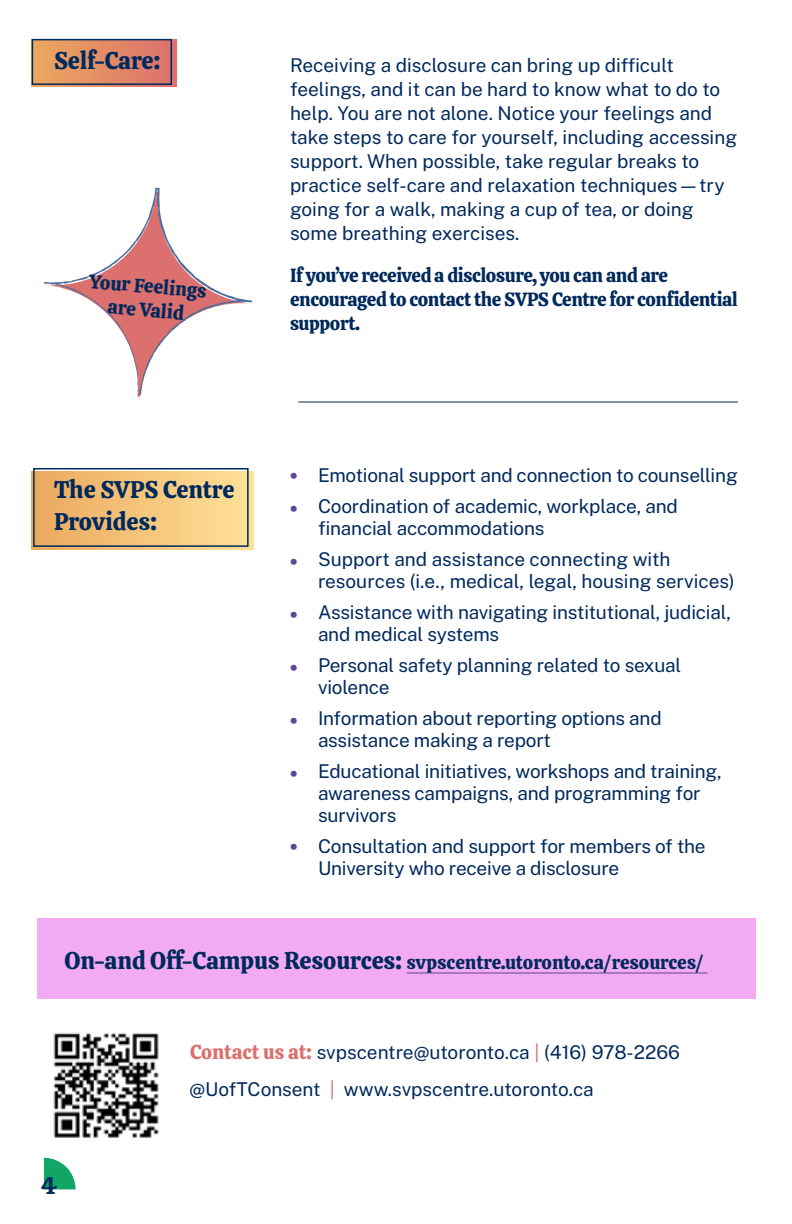
<style>
.page{position:relative;width:792px;height:1224px;background:#fff}
.page>*{position:absolute;margin:0;border:0;box-sizing:border-box;transform-origin:0 0}
.t1{font:24px/32px "Calistoga";color:#00295c}
.t2{font:19.2px/23.8px "Calistoga";color:#00295c;text-align:center}
.t3{font:19px/22px "Public Sans";letter-spacing:-.01em;color:#00295c}
.t4{font:19px/24px "Calistoga";letter-spacing:-.02em;color:#00295c}
.t5{font:19px "Calistoga";color:#00295c}
.s1{font-family:"Calistoga";color:#5e4796}
.s2{font-size:24px}
.s3{font-family:"Calistoga";font-size:20px;color:#db706e}
.s4{color:#db706e}
</style>
<div class="page">
<svg style="left:44px;top:1158px;width:32px;height:31px"></svg>
<div style="left:32px;top:471px;width:222px;height:79px;background:linear-gradient(to right,#eba85e,#ffe298)"></div>
<div style="left:32px;top:40px;width:144px;height:47px;background:linear-gradient(to right,#eba85e,#dc716d)"></div>
<div style="left:33px;top:468px;width:216px;height:79px;border:2px solid #00295c"></div>
<div style="left:37px;top:918px;width:719px;height:81px;background:#f2abf2"></div>
<hr style="left:407px;top:973px;width:300px;height:1px;background:#5e4796">
<div style="left:32px;top:39px;width:140px;height:46px;border:2px solid #00295c"></div>
<img style="left:53px;top:1032px;width:106px;height:106px">
<svg style="left:44px;top:188px;width:208px;height:206px"></svg>
<svg style="left:223px;top:293px;width:6px;height:3px"></svg>
<svg style="left:137px;top:387px;width:4px;height:10px"></svg>
<svg style="left:136px;top:371px;width:3px;height:9px"></svg>
<svg style="left:127px;top:340px;width:5px;height:10px"></svg>
<svg style="left:64px;top:280px;width:13px;height:12px"></svg>
<svg style="left:116px;top:250px;width:14px;height:12px"></svg>
<svg style="left:153px;top:208px;width:6px;height:2px"></svg>
<hr style="left:298px;top:402px;width:440px;height:1px;background:#00295c">
<p class="t1" style="left:54px;top:42px;width:108px">Self-Care:</p>
<p class="t2" style="left:90px;top:267px;width:120px;rotate:5deg">Your Feelings are Valid</p>
<p class="t1" style="left:54px;top:471px;width:182px">The SVPS Centre<br>Provides:</p>
<p class="t3" style="left:290px;top:53px;width:449px;line-height:24px">Receiving a disclosure can bring up difficult feelings, and it can be hard to know what to do to help. You are not alone. Notice your feelings and take steps to care for yourself, including accessing support. When possible, take regular breaks to practice self-care and relaxation techniques—try going for a walk, making a cup of tea, or doing some breathing exercises.</p>
<p class="t4" style="left:290px;top:262px;width:450px">If you’ve received a disclosure, you can and are encouraged to contact the SVPS Centre for confidential support.</p>
<p class="t3" style="left:290px;top:464px;width:449px"><span class="s1">•</span> Emotional support and connection to counselling</p>
<p class="t3" style="left:318px;top:495px;width:361px;text-indent:-28px"><span class="s1">•</span> Coordination of academic, workplace, and financial accommodations</p>
<p class="t3" style="left:318px;top:548px;width:418px;text-indent:-28px"><span class="s1">•</span> Support and assistance connecting with resources (i.e., medical, legal, housing services)</p>
<p class="t3" style="left:318px;top:601px;width:414px;text-indent:-28px"><span class="s1">•</span> Assistance with navigating institutional, judicial, and medical systems</p>
<p class="t3" style="left:318px;top:654px;width:365px;text-indent:-28px"><span class="s1">•</span> Personal safety planning related to sexual violence</p>
<p class="t3" style="left:318px;top:707px;width:345px;text-indent:-28px"><span class="s1">•</span> Information about reporting options and assistance making a report</p>
<p class="t3" style="left:318px;top:760px;width:405px;text-indent:-28px"><span class="s1">•</span> Educational initiatives, workshops and training, awareness campaigns, and programming for survivors</p>
<p class="t3" style="left:318px;top:835px;width:389px;text-indent:-28px"><span class="s1">•</span> Consultation and support for members of the<br>University who receive a disclosure</p>
<p class="t5" style="left:64px;top:945px;width:641px"><span class="s2">On-and Off-Campus Resources:</span> svpscentre.utoronto.ca/resources/</p>
<p class="t3" style="left:190px;top:1041px;width:491px"><span class="s3">Contact us at:</span> svpscentre@utoronto.ca <span class="s4">|</span> (416) 978-2266</p>
<p class="t1" style="left:41px;top:1167px;width:17px">4</p>
<p class="t3" style="left:189px;top:1078px;width:406px">@UofTConsent <span class="s4">|</span> www.svpscentre.utoronto.ca</p>
</div>
